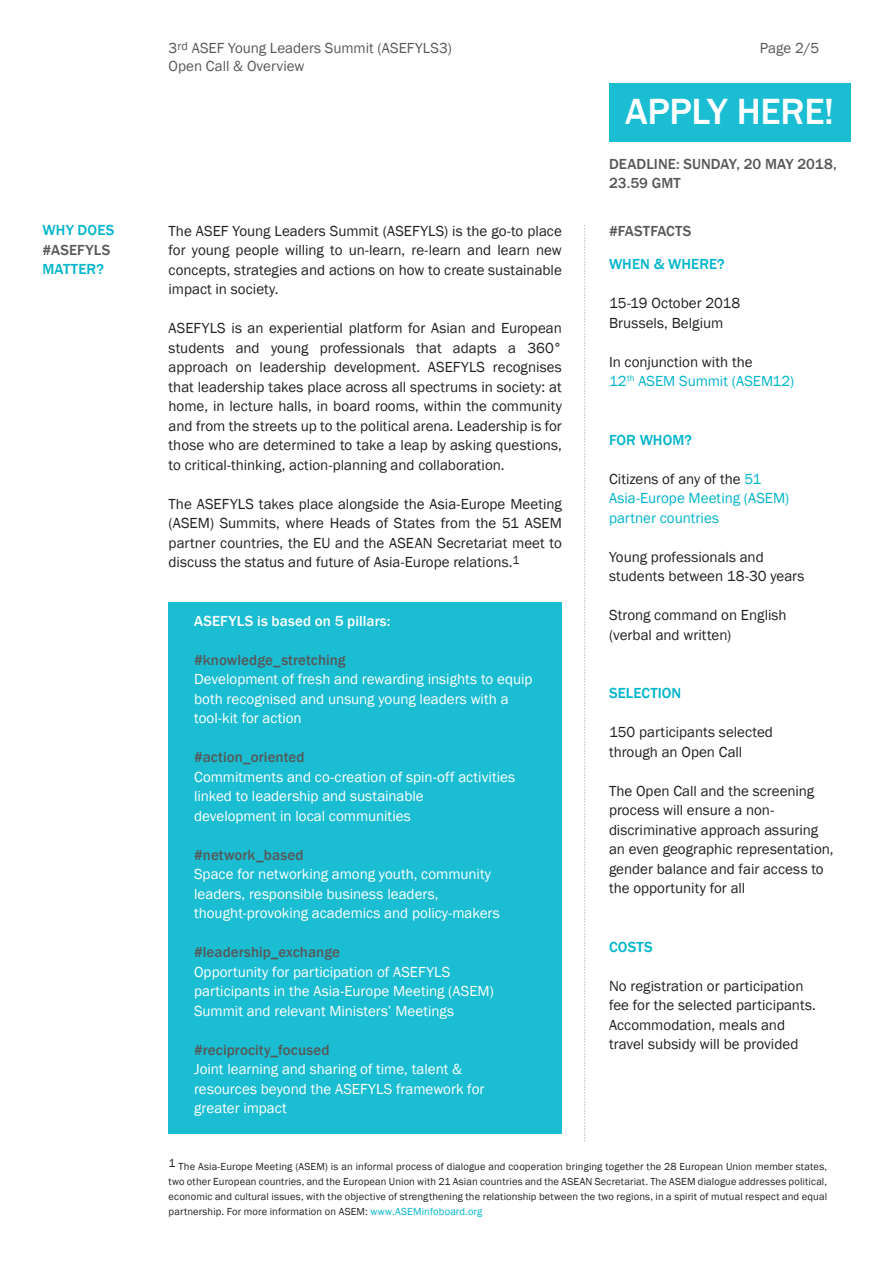
<style>
.page{position:relative;width:893px;height:1263px;background:#fff}
.page>*{position:absolute;margin:0;border:0;box-sizing:border-box;transform-origin:0 0}
.Überschrift_linke_Sp{font:500 37.5px "Franklin Gothic";letter-spacing:-.01em;color:#fff}
.Fließtext{font:15px/19.5px "Franklin Gothic";color:#231f20;text-align:justify}
.Fließtext-2{font:15px "Franklin Gothic";color:#fff}
.Fließtext-3{font:500 15px "Franklin Gothic";letter-spacing:.005em;color:#57585a}
.Fließtext-4{font:15px "Franklin Gothic";color:#00b5cb}
.t1{font:15px/18px "Franklin Gothic";color:#57585a}
.Überschrift_linke_Sp-2{font:500 15px/19.5px "Franklin Gothic";letter-spacing:.01em;color:#00b5cb}
.Überschrift_linke_Sp-3{font:500 15px/19.5px "Franklin Gothic";letter-spacing:.005em;color:#57585a}
.Fließtext-5{font:500 15px "Franklin Gothic";letter-spacing:.01em;color:#fff}
.t2{font:10.5px/15px "Franklin Gothic";letter-spacing:.015em;color:#231f20;text-align:justify}
.s1{color:#57585a}
.s2{color:#00b5cb}
</style>
<div class="page">
<div style="left:169px;top:602px;width:393px;height:531px;background:#1abdd2"></div>
<div style="left:609px;top:83px;width:241px;height:59px;background:#1abdd2"></div>
<svg style="left:584px;top:225px;width:1px;height:917px"></svg>
<p class="Überschrift_linke_Sp-2" style="left:43px;top:221px;width:73px">WHY DOES <span class="s1">#ASEFYLS<br></span>MATTER?</p>
<p class="t1" style="left:169px;top:39px;width:285px">3<sup>rd</sup> ASEF Young Leaders Summit (ASEFYLS3)<br>Open Call &amp; Overview</p>
<p class="t1" style="left:760px;top:39px;width:61px">Page 2/5</p>
<p class="Überschrift_linke_Sp" style="left:625px;top:89px;width:211px">APPLY HERE!</p>
<p class="Fließtext" style="left:169px;top:221px;width:395px">The ASEF Young Leaders Summit (ASEFYLS) is the go-to place for young people willing to un-learn, re-learn and learn new concepts, strategies and actions on how to create sustainable impact in society.</p>
<p class="Fließtext" style="left:169px;top:319px;width:395px">ASEFYLS is an experiential platform for Asian and European students and young professionals that adapts a 360° approach on leadership development. ASEFYLS recognises that leadership takes place across all spectrums in society: at home, in lecture halls, in board rooms, within the community and from the streets up to the political arena. Leadership is for those who are determined to take a leap by asking questions, to critical-thinking, action-planning and collaboration.</p>
<p class="Fließtext" style="left:169px;top:494px;width:395px">The ASEFYLS takes place alongside the Asia-Europe Meeting (ASEM) Summits, where Heads of States from the 51 ASEM partner countries, the EU and the ASEAN Secretariat meet to discuss the status and future of Asia-Europe relations.<sup>1</sup></p>
<p class="Fließtext-5" style="left:194px;top:611px;width:198px">ASEFYLS is based on 5 pillars:</p>
<p class="Fließtext-3" style="left:194px;top:650px;width:153px">#knowledge_stretching</p>
<p class="Fließtext-2" style="left:194px;top:670px;width:340px">Development of fresh and rewarding insights to equip</p>
<p class="Fließtext-2" style="left:194px;top:689px;width:316px">both recognised and unsung young leaders with a</p>
<p class="Fließtext-2" style="left:194px;top:709px;width:109px">tool-kit for action</p>
<p class="Fließtext-3" style="left:194px;top:748px;width:112px">#action_oriented</p>
<p class="Fließtext-2" style="left:194px;top:767px;width:323px">Commitments and co-creation of spin-off activities</p>
<p class="Fließtext-2" style="left:194px;top:787px;width:231px">linked to leadership and sustainable</p>
<p class="Fließtext-2" style="left:194px;top:806px;width:218px">development in local communities</p>
<p class="Fließtext-3" style="left:194px;top:845px;width:111px">#network_based</p>
<p class="Fließtext-2" style="left:194px;top:865px;width:299px">Space for networking among youth, community</p>
<p class="Fließtext-2" style="left:194px;top:884px;width:246px">leaders, responsible business leaders,</p>
<p class="Fließtext-2" style="left:194px;top:904px;width:307px">thought-provoking academics and policy-makers</p>
<p class="Fließtext-3" style="left:194px;top:943px;width:147px">#leadership_exchange</p>
<p class="Fließtext-2" style="left:194px;top:962px;width:258px">Opportunity for participation of ASEFYLS</p>
<p class="Fließtext-2" style="left:194px;top:982px;width:301px">participants in the Asia-Europe Meeting (ASEM)</p>
<p class="Fließtext-2" style="left:194px;top:1001px;width:261px">Summit and relevant Ministers’ Meetings</p>
<p class="Fließtext-3" style="left:194px;top:1040px;width:137px">#reciprocity_focused</p>
<p class="Fließtext-2" style="left:194px;top:1060px;width:270px">Joint learning and sharing of time, talent &amp;</p>
<p class="Fließtext-2" style="left:194px;top:1079px;width:292px">resources beyond the ASEFYLS framework for</p>
<p class="Fließtext-2" style="left:194px;top:1099px;width:94px">greater impact</p>
<p class="Überschrift_linke_Sp-3" style="left:609px;top:154px;width:229px">DEADLINE: SUNDAY, 20 MAY 2018,<br>23.59 GMT</p>
<p class="Überschrift_linke_Sp-3" style="left:609px;top:221px;width:84px">#FASTFACTS</p>
<p class="Überschrift_linke_Sp-2" style="left:609px;top:255px;width:117px">WHEN &amp; WHERE?</p>
<p class="Fließtext" style="left:609px;top:294px;width:133px">15-19 October 2018</p>
<p class="Fließtext" style="left:609px;top:313px;width:116px">Brussels, Belgium</p>
<p class="Fließtext" style="left:609px;top:352px;width:145px">In conjunction with the</p>
<p class="Fließtext-4" style="left:609px;top:372px;width:187px">12<sup>th</sup> ASEM Summit (ASEM12)</p>
<p class="Überschrift_linke_Sp-2" style="left:609px;top:430px;width:85px">FOR WHOM?</p>
<p class="Fließtext" style="left:609px;top:469px;width:154px">Citizens of any of the <span class="s2">51</span></p>
<p class="Fließtext-4" style="left:609px;top:489px;width:182px">Asia-Europe Meeting (ASEM)</p>
<p class="Fließtext-4" style="left:609px;top:508px;width:112px">partner countries</p>
<p class="Fließtext" style="left:609px;top:547px;width:156px">Young professionals and</p>
<p class="Fließtext" style="left:609px;top:567px;width:197px">students between 18-30 years</p>
<p class="Fließtext" style="left:609px;top:606px;width:179px">Strong command on English</p>
<p class="Fließtext" style="left:609px;top:625px;width:124px">(verbal and written)</p>
<p class="Überschrift_linke_Sp-2" style="left:609px;top:684px;width:74px">SELECTION</p>
<p class="Fließtext" style="left:609px;top:723px;width:166px">150 participants selected</p>
<p class="Fließtext" style="left:609px;top:742px;width:135px">through an Open Call</p>
<p class="Fließtext" style="left:609px;top:781px;width:211px;text-align:left">The Open Call and the screening process will ensure a non&shy;discriminative approach assuring</p>
<p class="Fließtext" style="left:609px;top:840px;width:226px">an even geographic representation, gender balance and fair access to</p>
<p class="Fließtext" style="left:609px;top:879px;width:138px">the opportunity for all</p>
<p class="Überschrift_linke_Sp-2" style="left:609px;top:937px;width:45px">COSTS</p>
<p class="Fließtext" style="left:609px;top:976px;width:196px">No registration or participation</p>
<p class="Fließtext" style="left:609px;top:996px;width:208px">fee for the selected participants.</p>
<p class="Fließtext" style="left:609px;top:1015px;width:178px">Accommodation, meals and</p>
<p class="Fließtext" style="left:609px;top:1035px;width:191px">travel subsidy will be provided</p>
<p class="t2" style="left:169px;top:1159px;width:660px"><sup>1</sup> The Asia-Europe Meeting (ASEM) is an informal process of dialogue and cooperation bringing together the 28 European Union member states, two other European countries, and the European Union with 21 Asian countries and the ASEAN Secretariat. The ASEM dialogue addresses political, economic and cultural issues, with the objective of strengthening the relationship between the two regions, in a spirit of mutual respect and equal partnership. For more information on ASEM: <span class="s2">www.ASEMinfoboard.org</span></p>
</div>
